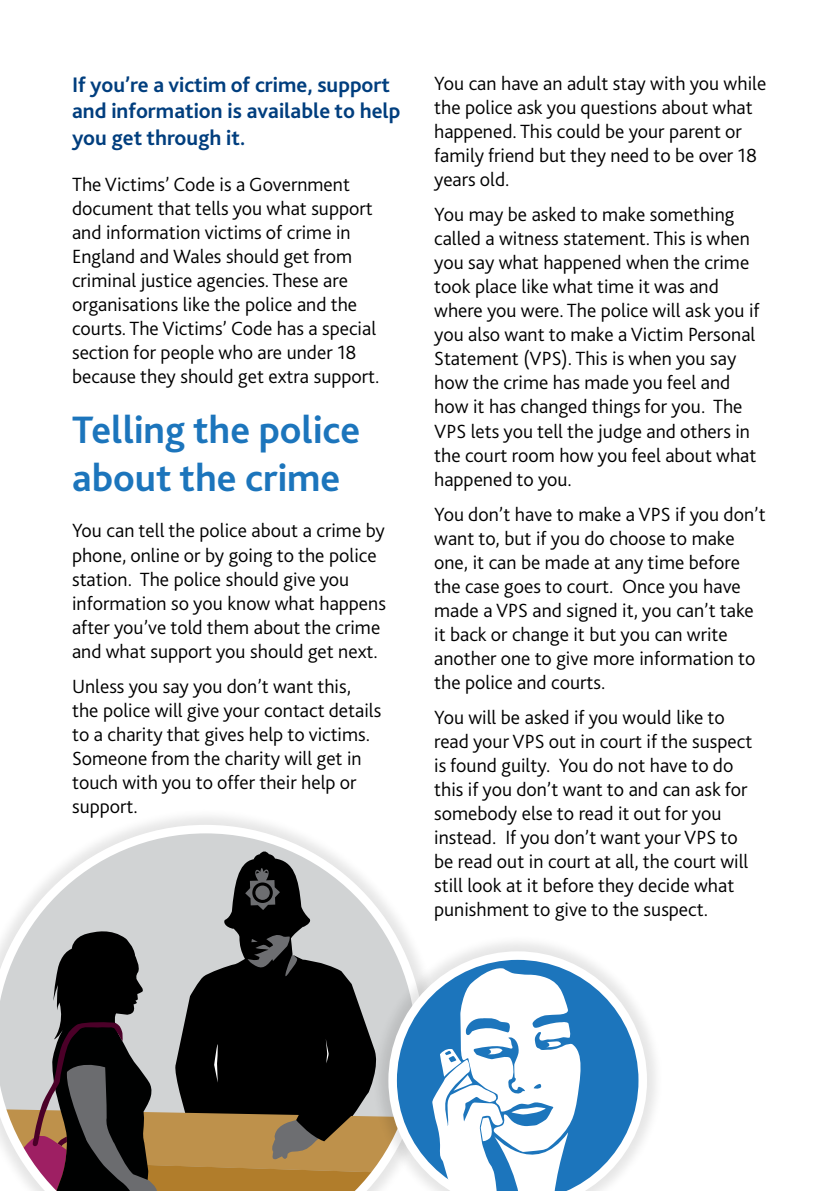
<style>
.page{position:relative;width:840px;height:1191px;background:#fff}
.page>*{position:absolute;margin:0;border:0;box-sizing:border-box;transform-origin:0 0}
.t1{font:700 40px/48px "Bliss 2";color:#1c75bc}
.t2{font:700 22px/26.4px "Bliss 2";color:#003e7e}
.t3{font:300 20px/24px "Bliss 2";color:#000}
</style>
<div class="page">
<div style="left:0;top:807px;width:440px;height:384px;background:#000;opacity:.1"></div>
<svg style="left:0;top:825px;width:424px;height:366px;background:#88817a"></svg>
<div style="left:370px;top:933px;width:292px;height:258px;background:#000;opacity:.1"></div>
<svg style="left:388px;top:951px;width:258px;height:240px"></svg>
<p class="t2" style="left:72px;top:71px;width:330px">If you’re a victim of crime, support and information is available to help you get through it.</p>
<p class="t3" style="left:72px;top:172px;width:309px">The Victims’ Code is a Government document that tells you what support and information victims of crime in England and Wales should get from criminal justice agencies. These are organisations like the police and the courts. The Victims’ Code has a special section for people who are under 18 because they should get extra support.</p>
<p class="t1" style="left:72px;top:404px;width:289px">Telling the police about the crime</p>
<p class="t3" style="left:72px;top:518px;width:315px">You can tell the police about a crime by phone, online or by going to the police station. The police should give you information so you know what happens after you’ve told them about the crime and what support you should get next.</p>
<p class="t3" style="left:72px;top:674px;width:310px">Unless you say you don’t want this, the police will give your contact details to a charity that gives help to victims.<br>Someone from the charity will get in touch with you to offer their help or support.</p>
<p class="t3" style="left:434px;top:71px;width:333px">You can have an adult stay with you while the police ask you questions about what happened. This could be your parent or family friend but they need to be over 18 years old.</p>
<p class="t3" style="left:434px;top:202px;width:327px">You may be asked to make something called a witness statement. This is when you say what happened when the crime took place like what time it was and where you were. The police will ask you if you also want to make a Victim Personal Statement (VPS). This is when you say how the crime has made you feel and how it has changed things for you. The VPS lets you tell the judge and others in the court room how you feel about what happened to you.</p>
<p class="t3" style="left:434px;top:502px;width:333px">You don’t have to make a VPS if you don’t want to, but if you do choose to make one, it can be made at any time before the case goes to court. Once you have made a VPS and signed it, you can’t take it back or change it but you can write another one to give more information to the police and courts.</p>
<p class="t3" style="left:434px;top:705px;width:319px">You will be asked if you would like to read your VPS out in court if the suspect is found guilty. You do not have to do this if you don’t want to and can ask for somebody else to read it out for you instead. If you don’t want your VPS to be read out in court at all, the court will still look at it before they decide what punishment to give to the suspect.</p>
</div>
